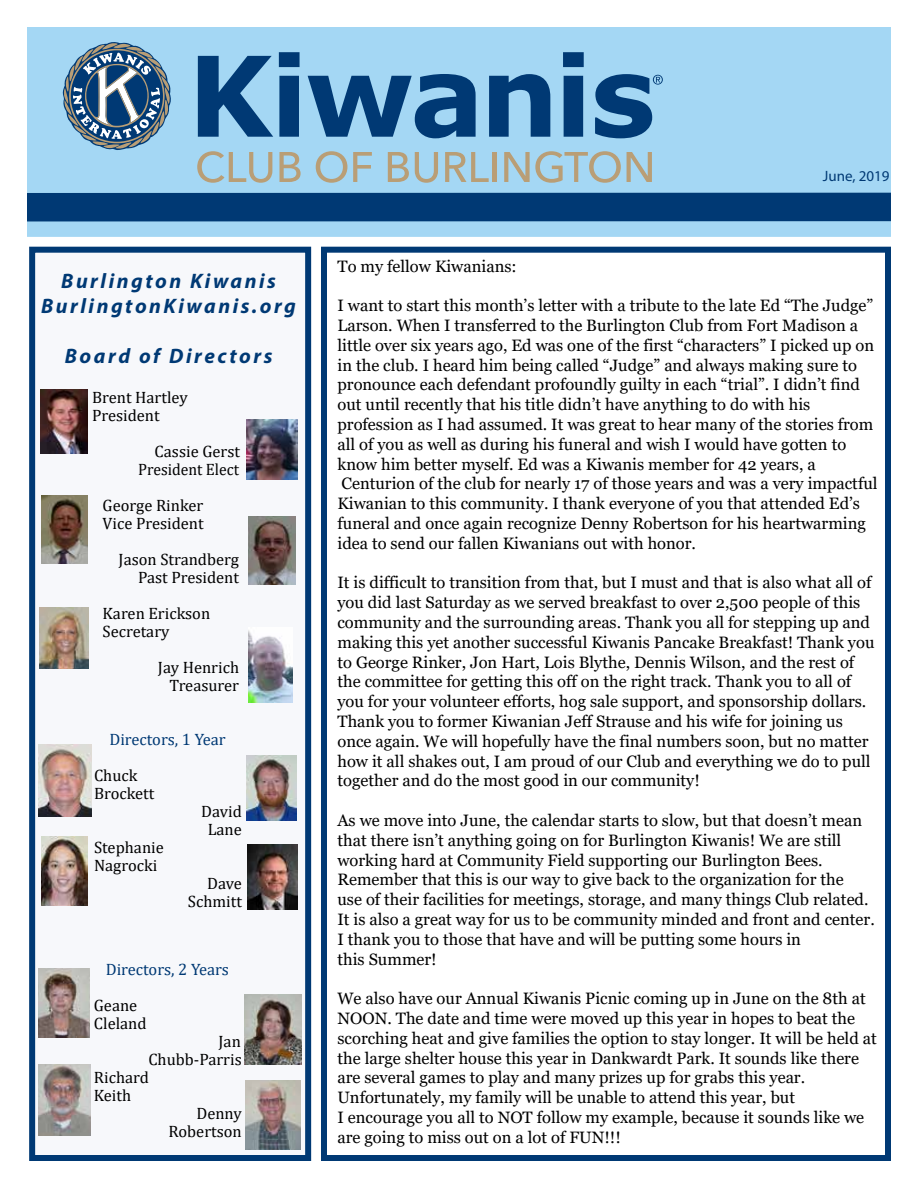
<style>
.page{position:relative;width:918px;height:1188px;background:#fff}
.page>*{position:absolute;margin:0;border:0;box-sizing:border-box;transform-origin:0 0}
.t1{font:italic 700 21px/25.2px "Myriad Pro";letter-spacing:.12em;color:#003974;text-align:center}
.t2{font:16.5px/19.8px "Georgia";color:#000}
.t3{font:16.5px/18px "Cambria";color:#000}
.t4{font:16.5px "Cambria";color:#003974}
.t5{font:15px "Myriad Pro";color:#003974}
</style>
<div class="page">
<div style="left:321px;top:247px;width:570px;height:914px;border:6px solid #003974"></div>
<div style="left:27px;top:27px;width:864px;height:210px;background:#a4d7f4"></div>
<div style="left:29px;top:247px;width:282px;height:914px;background:#f7f8fb;border:6px solid #003974"></div>
<img style="left:39px;top:969px;width:50px;height:69px">
<img style="left:38px;top:1064px;width:53px;height:72px">
<img style="left:245px;top:1080px;width:56px;height:70px">
<svg style="left:198px;top:56px;width:75px;height:81px"></svg>
<svg style="left:279px;top:52px;width:21px;height:85px;background:#1a5288"></svg>
<svg style="left:308px;top:74px;width:168px;height:64px"></svg>
<svg style="left:489px;top:74px;width:61px;height:63px"></svg>
<svg style="left:563px;top:52px;width:21px;height:85px;background:#1a5288"></svg>
<svg style="left:595px;top:74px;width:68px;height:64px"></svg>
<svg style="left:63px;top:42px;width:108px;height:108px"></svg>
<svg style="left:197px;top:151px;width:75px;height:32px"></svg>
<svg style="left:279px;top:152px;width:22px;height:30px"></svg>
<svg style="left:316px;top:151px;width:31px;height:32px"></svg>
<svg style="left:353px;top:152px;width:19px;height:30px"></svg>
<svg style="left:388px;top:152px;width:21px;height:30px"></svg>
<svg style="left:415px;top:152px;width:23px;height:31px"></svg>
<svg style="left:445px;top:152px;width:44px;height:30px"></svg>
<hr style="left:493px;top:152px;width:4px;height:30px;background:#b99e76">
<svg style="left:504px;top:151px;width:117px;height:32px"></svg>
<svg style="left:627px;top:152px;width:25px;height:30px"></svg>
<img style="left:248px;top:630px;width:45px;height:73px">
<img style="left:38px;top:745px;width:53px;height:71px">
<img style="left:248px;top:844px;width:49px;height:66px">
<img style="left:40px;top:390px;width:48px;height:63px">
<img style="left:246px;top:420px;width:51px;height:60px">
<img style="left:248px;top:517px;width:48px;height:68px">
<img style="left:247px;top:755px;width:50px;height:66px">
<img style="left:41px;top:837px;width:47px;height:69px">
<img style="left:41px;top:495px;width:47px;height:69px">
<img style="left:39px;top:608px;width:50px;height:60px">
<div style="left:27px;top:193px;width:864px;height:28px;background:#003974"></div>
<img style="left:245px;top:994px;width:57px;height:70px">
<p class="t1" style="left:41px;top:267px;width:256px">Burlington Kiwanis<br>BurlingtonKiwanis.org</p>
<p class="t1" style="left:65px;top:343px;width:209px">Board of Directors</p>
<p class="t3" style="left:92px;top:388px;width:97px">Brent Hartley<br>President</p>
<p class="t3" style="left:138px;top:442px;width:103px;text-align:right">Cassie Gerst<br>President Elect</p>
<p class="t3" style="left:103px;top:496px;width:103px">George Rinker<br>Vice President</p>
<p class="t3" style="left:119px;top:550px;width:122px;text-align:right">Jason Strandberg<br>Past President</p>
<p class="t3" style="left:103px;top:604px;width:109px">Karen Erickson<br>Secretary</p>
<p class="t3" style="left:158px;top:658px;width:83px;text-align:right">Jay Henrich<br>Treasurer</p>
<p class="t4" style="left:109px;top:729px;width:118px">Directors, 1 Year</p>
<p class="t3" style="left:94px;top:766px;width:62px">Chuck<br>Brockett</p>
<p class="t3" style="left:201px;top:802px;width:42px;text-align:center">David<br>Lane</p>
<p class="t3" style="left:94px;top:838px;width:71px">Stephanie<br>Nagrocki</p>
<p class="t3" style="left:188px;top:874px;width:56px;text-align:right">Dave<br>Schmitt</p>
<p class="t4" style="left:106px;top:959px;width:125px">Directors, 2 Years</p>
<p class="t3" style="left:94px;top:996px;width:54px">Geane<br>Cleland</p>
<p class="t3" style="left:219px;top:1032px;width:24px">Jan</p>
<p class="t3" style="left:148px;top:1050px;width:95px">Chubb-Parris</p>
<p class="t3" style="left:94px;top:1068px;width:57px">Richard</p>
<p class="t3" style="left:94px;top:1086px;width:39px">Keith</p>
<p class="t3" style="left:196px;top:1104px;width:47px">Denny</p>
<p class="t3" style="left:169px;top:1122px;width:75px">Robertson</p>
<p class="t5" style="left:823px;top:167px;width:68px">June, 2019</p>
<p class="t2" style="left:338px;top:256px;width:181px">To my fellow Kiwanians:</p>
<p class="t2" style="left:338px;top:296px;width:542px">I want to start this month’s letter with a tribute to the late Ed “The Judge” Larson. When I transferred to the Burlington Club from Fort Madison a little over six years ago, Ed was one of the first “characters” I picked up on in the club. I heard him being called “Judge” and always making sure to pronounce each defendant profoundly guilty in each “trial”. I didn’t find out until recently that his title didn’t have anything to do with his profession as I had assumed. It was great to hear many of the stories from all of you as well as during his funeral and wish I would have gotten to know him better myself. Ed was a Kiwanis member for 42 years, a Centurion of the club for nearly 17 of those years and was a very impactful Kiwanian to this community. I thank everyone of you that attended Ed’s funeral and once again recognize Denny Robertson for his heartwarming idea to send our fallen Kiwanians out with honor.</p>
<p class="t2" style="left:338px;top:573px;width:538px">It is difficult to transition from that, but I must and that is also what all of you did last Saturday as we served breakfast to over 2,500 people of this community and the surrounding areas. Thank you all for stepping up and making this yet another successful Kiwanis Pancake Breakfast! Thank you to George Rinker, Jon Hart, Lois Blythe, Dennis Wilson, and the rest of the committee for getting this off on the right track. Thank you to all of you for your volunteer efforts, hog sale support, and sponsorship dollars.<br>Thank you to former Kiwanian Jeff Strause and his wife for joining us once again. We will hopefully have the final numbers soon, but no matter how it all shakes out, I am proud of our Club and everything we do to pull together and do the most good in our community!</p>
<p class="t2" style="left:338px;top:811px;width:539px">As we move into June, the calendar starts to slow, but that doesn’t mean that there isn’t anything going on for Burlington Kiwanis! We are still working hard at Community Field supporting our Burlington Bees.<br>Remember that this is our way to give back to the organization for the<br>use of their facilities for meetings, storage, and many things Club related.<br>It is also a great way for us to be community minded and front and center.<br>I thank you to those that have and will be putting some hours in<br>this Summer!</p>
<p class="t2" style="left:338px;top:989px;width:541px">We also have our Annual Kiwanis Picnic coming up in June on the 8th at NOON. The date and time were moved up this year in hopes to beat the scorching heat and give families the option to stay longer. It will be held at the large shelter house this year in Dankwardt Park. It sounds like there are several games to play and many prizes up for grabs this year.<br>Unfortunately, my family will be unable to attend this year, but<br>I encourage you all to NOT follow my example, because it sounds like we are going to miss out on a lot of FUN!!!</p>
</div>
